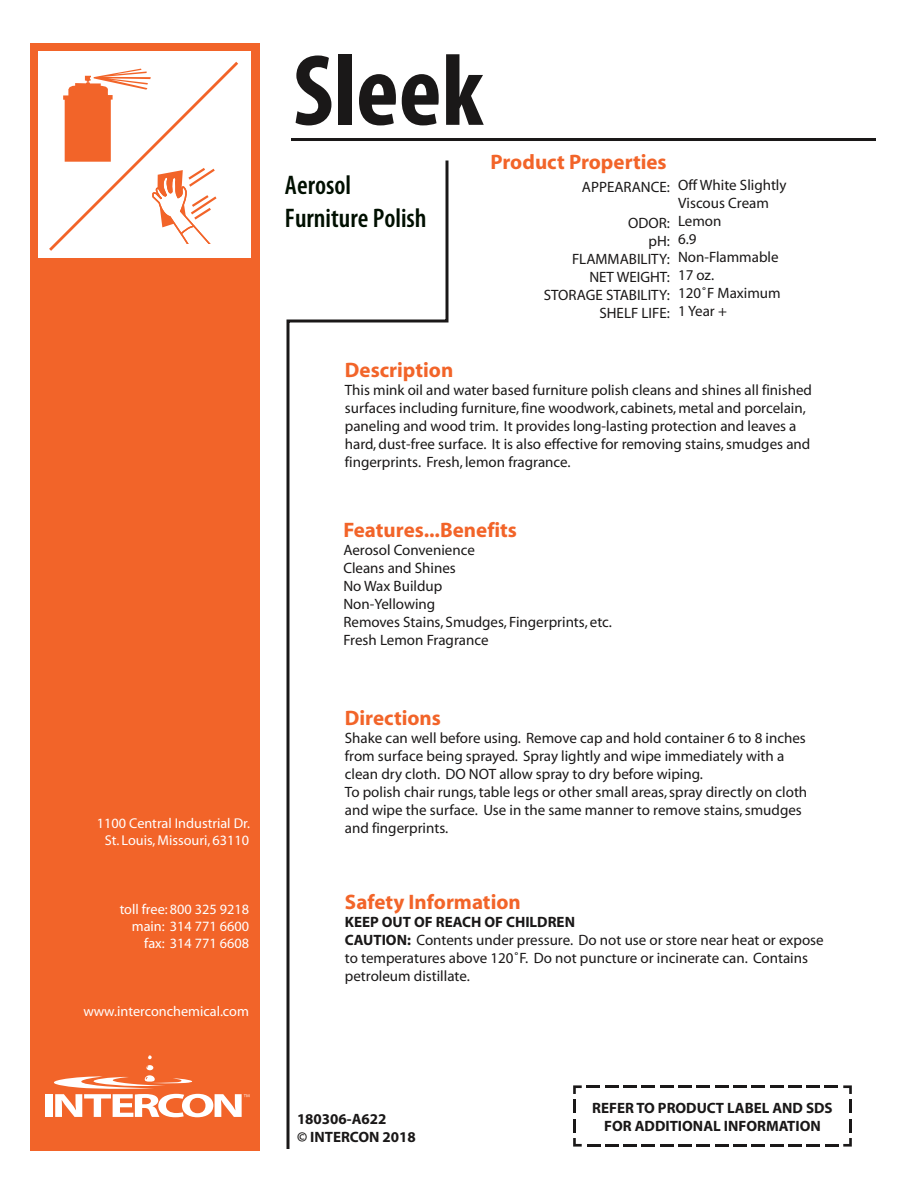
<style>
.page{position:relative;width:918px;height:1188px;background:#fff}
.page>*{position:absolute;margin:0;border:0;box-sizing:border-box;transform-origin:0 0}
.t1{font:700 condensed 102px "Myriad";color:#1a1818}
.t2{font:600 condensed 27px/32.4px "Myriad Pro";color:#000f00}
.t3{font:700 21px "Myriad";color:#f26429}
.t4{font:15px/18px "Myriad";color:#1a1818}
.t5{font:700 15px/18px "Myriad";color:#1a1818}
.t6{font:14.25px/17.1px "Myriad";color:#fff;text-align:center}
.s1{font-weight:700}
</style>
<div class="page">
<div style="left:30px;top:43px;width:229px;height:1107px;background:#f26429"></div>
<hr style="left:291px;top:138px;width:585px;height:3px;background:#1a1818">
<hr style="left:573px;top:1119px;width:3px;height:14px;background:#1a1818">
<hr style="left:573px;top:1099px;width:3px;height:14px;background:#1a1818">
<svg style="left:624px;top:1085px;width:49px;height:3px"></svg>
<hr style="left:678px;top:1085px;width:14px;height:3px;background:#1a1818">
<svg style="left:697px;top:1085px;width:49px;height:3px"></svg>
<svg style="left:752px;top:1085px;width:49px;height:3px"></svg>
<hr style="left:849px;top:1099px;width:3px;height:14px;background:#1a1818">
<hr style="left:849px;top:1119px;width:3px;height:14px;background:#1a1818">
<svg style="left:752px;top:1144px;width:49px;height:3px"></svg>
<hr style="left:733px;top:1144px;width:14px;height:3px;background:#1a1818">
<svg style="left:679px;top:1144px;width:49px;height:3px"></svg>
<svg style="left:624px;top:1144px;width:49px;height:3px"></svg>
<svg style="left:573px;top:1085px;width:45px;height:9px"></svg>
<svg style="left:807px;top:1085px;width:45px;height:9px"></svg>
<svg style="left:807px;top:1138px;width:45px;height:9px"></svg>
<svg style="left:573px;top:1138px;width:45px;height:9px"></svg>
<svg style="left:45px;top:1055px;width:204px;height:62px"></svg>
<svg style="left:286px;top:160px;width:163px;height:989px"></svg>
<div style="left:38px;top:51px;width:212px;height:207px;background:#fff"></div>
<svg style="left:49px;top:61px;width:189px;height:190px"></svg>
<p class="t6" style="left:97px;top:815px;width:155px">1100 Central Industrial Dr.<br>St. Louis, Missouri, 63110</p>
<p class="t6" style="left:120px;top:901px;width:131px;text-align:right">toll free: 800 325 9218 main: 314 771 6600 fax: 314 771 6608</p>
<p class="t6" style="left:83px;top:1004px;width:167px">www.interconchemical.com</p>
<h1 class="t1" style="left:293px;top:40px;width:192px">Sleek</h1>
<h2 class="t2" style="left:285px;top:170px;width:143px">Aerosol<br>Furniture Polish</h2>
<h3 class="t3" style="left:490px;top:151px;width:178px">Product Properties</h3>
<p class="t4" style="left:582px;top:179px;width:90px">APPEARANCE:</p>
<p class="t4" style="left:544px;top:215px;width:128px;text-align:right">ODOR:<br>pH:<br>FLAMMABILITY:<br>NET WEIGHT:<br>STORAGE STABILITY:<br>SHELF LIFE:</p>
<p class="t4" style="left:678px;top:177px;width:110px">Off White Slightly<br>Viscous Cream<br>Lemon<br>6.9<br>Non-Flammable<br>17 oz.<br>120˚F Maximum<br>1 Year +</p>
<h3 class="t3" style="left:345px;top:359px;width:110px">Description</h3>
<p class="t4" style="left:345px;top:381px;width:469px">This mink oil and water based furniture polish cleans and shines all finished surfaces including furniture, fine woodwork, cabinets, metal and porcelain, paneling and wood trim. It provides long-lasting protection and leaves a hard, dust-free surface. It is also effective for removing stains, smudges and fingerprints. Fresh, lemon fragrance.</p>
<h3 class="t3" style="left:343px;top:519px;width:175px">Features...Benefits</h3>
<p class="t4" style="left:343px;top:542px;width:270px">Aerosol Convenience<br>Cleans and Shines<br>No Wax Buildup<br>Non-Yellowing<br>Removes Stains, Smudges, Fingerprints, etc.<br>Fresh Lemon Fragrance</p>
<h3 class="t3" style="left:345px;top:707px;width:98px">Directions</h3>
<p class="t4" style="left:345px;top:729px;width:464px">Shake can well before using. Remove cap and hold container 6 to 8 inches from surface being sprayed. Spray lightly and wipe immediately with a clean dry cloth. DO NOT allow spray to dry before wiping.<br>To polish chair rungs, table legs or other small areas, spray directly on cloth and wipe the surface. Use in the same manner to remove stains, smudges and fingerprints.</p>
<h3 class="t3" style="left:345px;top:891px;width:177px">Safety Information</h3>
<p class="t4" style="left:345px;top:914px;width:480px"><span class="s1">KEEP OUT OF REACH OF CHILDREN<br>CAUTION:</span> Contents under pressure. Do not use or store near heat or expose to temperatures above 120˚F. Do not puncture or incinerate can. Contains petroleum distillate.</p>
<p class="t5" style="left:297px;top:1110px;width:120px">180306-A622<br>© INTERCON 2018</p>
<p class="t5" style="left:592px;top:1100px;width:242px;text-align:center">REFER TO PRODUCT LABEL AND SDS<br>FOR ADDITIONAL INFORMATION</p>
</div>
